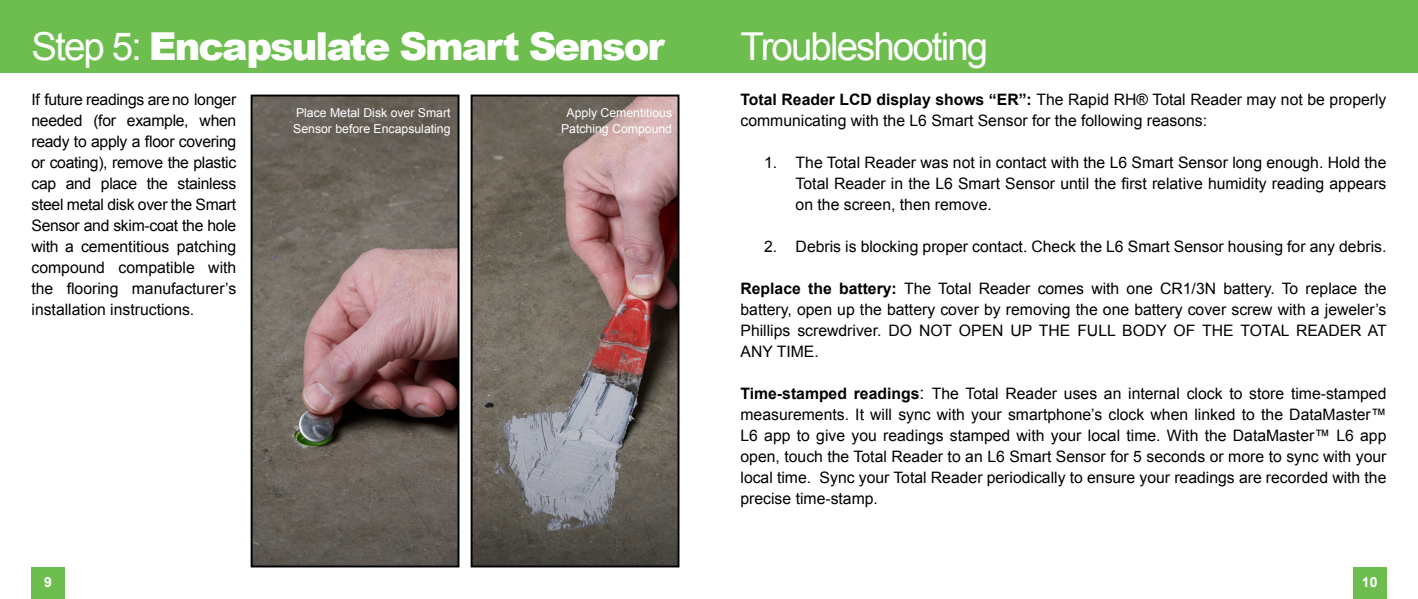
<style>
.page{position:relative;width:1418px;height:599px;background:#fff}
.page>*{position:absolute;margin:0;border:0;box-sizing:border-box;transform-origin:0 0}
.t1{font:900 38.5px "Arial";letter-spacing:-.05em;color:#fff}
.t2{font:38.5px "Arial";letter-spacing:-.05em;color:#fff}
.Body_Paragraphs{font:15.75px/21px "Arial";color:#000;text-align:justify}
.t3{font:700 14px "Arial";color:#fff}
.Photo_Caption{font:12.25px/15.8px "Arial";color:#fff}
.s1{font-weight:400}
.s2{font-weight:700}
.s3{font-size:17.5px}
</style>
<div class="page">
<div style="left:0;top:0;width:1418px;height:72px;background:#6dbe4f"></div>
<div style="left:32px;top:567px;width:33px;height:31px;background:#6dbe4f"></div>
<div style="left:1353px;top:567px;width:33px;height:31px;background:#6dbe4f"></div>
<img style="left:254px;top:98px;width:202px;height:466px">
<div style="left:251px;top:95px;width:208px;height:472px;border:2px solid #000"></div>
<img style="left:473px;top:98px;width:203px;height:466px">
<div style="left:470px;top:95px;width:209px;height:472px;border:2px solid #000"></div>
<p class="t1" style="left:32px;top:18px;width:634px"><span class="s1">Step 5:</span> Encapsulate Smart Sensor</p>
<p class="Body_Paragraphs" style="left:32px;top:89px;width:206px">If future readings are no longer needed (for example, when ready to apply a floor covering or coating), remove the plastic cap and place the stainless steel metal disk over the Smart Sensor and skim-coat the hole with a cementitious patching compound compatible with the flooring manufacturer’s installation instructions.</p>
<p class="Photo_Caption" style="left:293px;top:105px;width:159px">Place Metal Disk over Smart<br>Sensor before Encapsulating</p>
<p class="Photo_Caption" style="left:561px;top:105px;width:112px;text-align:center">Apply Cementitious<br>Patching Compound</p>
<p class="t2" style="left:740px;top:21px;width:249px">Troubleshooting</p>
<p class="Body_Paragraphs" style="left:740px;top:89px;width:647px"><span class="s2">Total Reader LCD display shows “ER”:</span> The Rapid RH® Total Reader may not be properly communicating with the L6 Smart Sensor for the following reasons:</p>
<p class="Body_Paragraphs" style="left:795px;top:152px;width:592px;text-indent:-32px">1. The Total Reader was not in contact with the L6 Smart Sensor long enough. Hold the Total Reader in the L6 Smart Sensor until the first relative humidity reading appears on the screen, then remove.</p>
<p class="Body_Paragraphs" style="left:764px;top:236px;width:624px">2. Debris is blocking proper contact. Check the L6 Smart Sensor housing for any debris.</p>
<p class="Body_Paragraphs" style="left:740px;top:278px;width:648px"><span class="s2">Replace the battery:</span> The Total Reader comes with one CR1/3N battery. To replace the battery, open up the battery cover by removing the one battery cover screw with a jeweler’s Phillips screwdriver. DO NOT OPEN UP THE FULL BODY OF THE TOTAL READER AT ANY TIME.</p>
<p class="Body_Paragraphs" style="left:740px;top:383px;width:647px"><span class="s2">Time-stamped readings</span><span class="s3">:</span> The Total Reader uses an internal clock to store time-stamped measurements. It will sync with your smartphone’s clock when linked to the DataMaster™ L6 app to give you readings stamped with your local time. With the DataMaster™ L6 app open, touch the Total Reader to an L6 Smart Sensor for 5 seconds or more to sync with your local time. Sync your Total Reader periodically to ensure your readings are recorded with the precise time-stamp.</p>
<p class="t3" style="left:44px;top:573px;width:9px">9</p>
<p class="t3" style="left:1362px;top:573px;width:17px">10</p>
</div>
